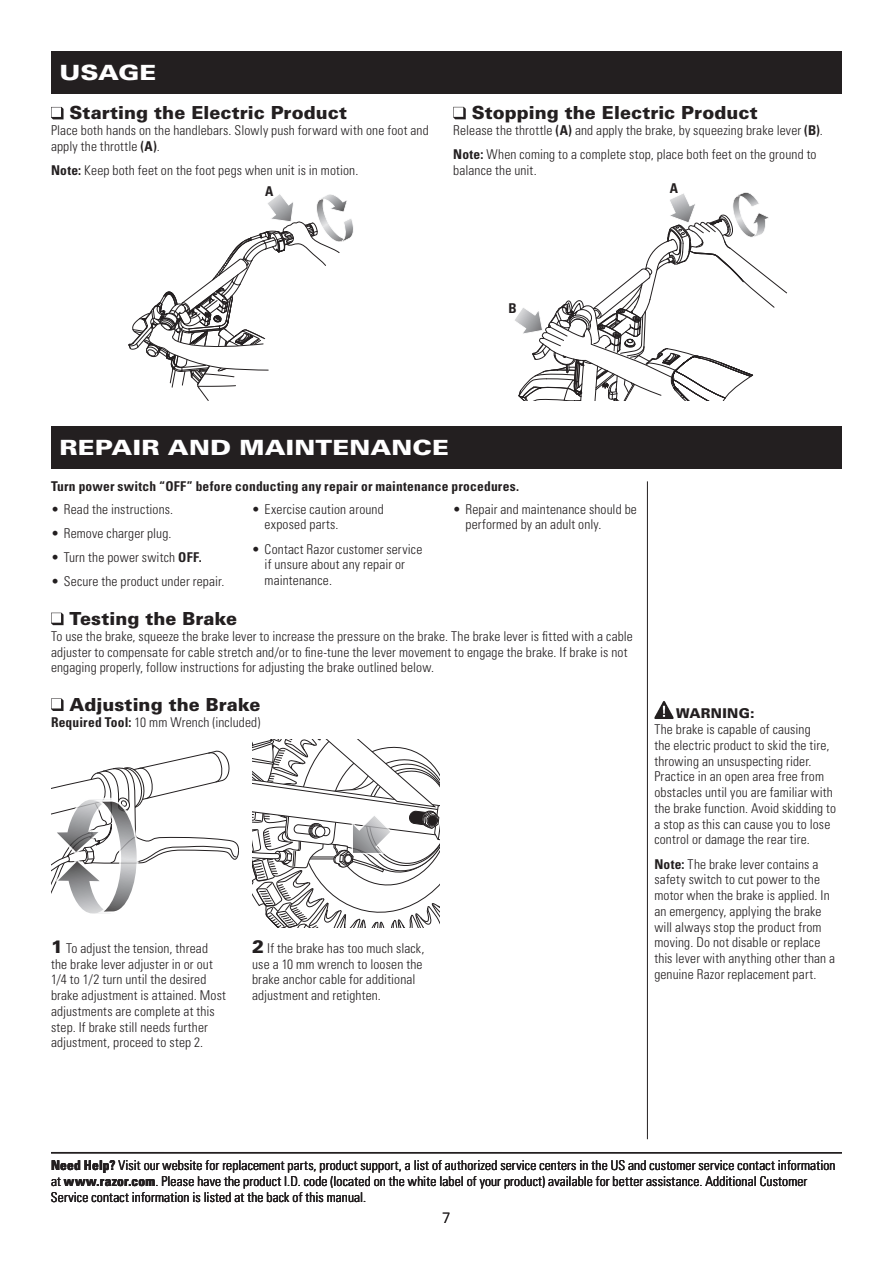
<style>
.page{position:relative;width:893px;height:1263px;background:#fff}
.page>*{position:absolute;margin:0;border:0;box-sizing:border-box;transform-origin:0 0}
.t1{font:900 21px "Univers LT Std";letter-spacing:.005em;color:#fff;scale:1.2 1}
.t2{font:900 18px "Univers LT Std";color:#231f20}
.t3{font:300 15px "Univers LT Std";color:#231f20}
.t4{font:300 condensed 13.5px/15.8px "Univers LT Std";letter-spacing:.01em;color:#231f20}
.t5{font:700 condensed 13.5px "Univers LT Std";letter-spacing:.015em;color:#231f20}
.t6{font:900 13.5px "Univers LT Std";letter-spacing:.02em;color:#231f20}
.s1{font-weight:700}
.s2{font-weight:900;font-stretch:normal;font-size:18px}
</style>
<div class="page">
<svg style="left:129px;top:194px;width:225px;height:207px"></svg>
<svg style="left:515px;top:192px;width:272px;height:209px"></svg>
<svg style="left:51px;top:750px;width:188px;height:164px"></svg>
<svg style="left:252px;top:739px;width:188px;height:189px"></svg>
<div style="left:51px;top:51px;width:791px;height:43px;background:#231f20"></div>
<div style="left:51px;top:426px;width:791px;height:43px;background:#231f20"></div>
<hr style="left:51px;top:1152px;width:791px;height:1px;background:#231f20">
<svg style="left:51px;top:107px;width:13px;height:12px"></svg>
<svg style="left:51px;top:613px;width:13px;height:12px"></svg>
<svg style="left:453px;top:107px;width:13px;height:12px"></svg>
<hr style="left:647px;top:481px;width:1px;height:658px;background:#231f20">
<svg style="left:51px;top:698px;width:13px;height:13px"></svg>
<img style="left:654px;top:701px;width:19px;height:18px">
<h2 class="t1" style="left:60px;top:59px;width:82px">USAGE</h2>
<h3 class="t2" style="left:69px;top:102px;width:279px">Starting the Electric Product</h3>
<p class="t4" style="left:51px;top:123px;width:379px">Place both hands on the handlebars. Slowly push forward with one foot and apply the throttle <span class="s1">(A)</span>.</p>
<p class="t4" style="left:51px;top:163px;width:309px"><span class="s1">Note:</span> Keep both feet on the foot pegs when unit is in motion.</p>
<p class="t5" style="left:265px;top:183px;width:10px">A</p>
<h3 class="t2" style="left:472px;top:102px;width:287px">Stopping the Electric Product</h3>
<p class="t4" style="left:453px;top:122px;width:371px">Release the throttle <span class="s1">(A)</span> and apply the brake, by squeezing brake lever <span class="s1">(B)</span>.</p>
<p class="t4" style="left:453px;top:147px;width:365px"><span class="s1">Note:</span> When coming to a complete stop, place both feet on the ground to balance the unit.</p>
<p class="t5" style="left:670px;top:180px;width:10px">A</p>
<p class="t5" style="left:509px;top:300px;width:10px">B</p>
<h2 class="t1" style="left:60px;top:434px;width:326px">REPAIR AND MAINTENANCE</h2>
<p class="t5" style="left:51px;top:478px;width:470px">Turn power switch “OFF” before conducting any repair or maintenance procedures.</p>
<p class="t4" style="left:51px;top:501px;width:124px">• Read the instructions.</p>
<p class="t4" style="left:51px;top:525px;width:122px">• Remove charger plug.</p>
<p class="t4" style="left:51px;top:550px;width:152px">• Turn the power switch <span class="s1">OFF.</span></p>
<p class="t4" style="left:51px;top:574px;width:175px">• Secure the product under repair.</p>
<p class="t4" style="left:265px;top:501px;width:121px;text-indent:-13px">• Exercise caution around exposed parts.</p>
<p class="t4" style="left:265px;top:541px;width:159px;text-indent:-13px">• Contact Razor customer service if unsure about any repair or maintenance.</p>
<p class="t4" style="left:465px;top:501px;width:173px;text-indent:-13px">• Repair and maintenance should be performed by an adult only.</p>
<h3 class="t2" style="left:69px;top:607px;width:169px">Testing the Brake</h3>
<p class="t4" style="left:51px;top:628px;width:583px">To use the brake, squeeze the brake lever to increase the pressure on the brake. The brake lever is fitted with a cable adjuster to compensate for cable stretch and/or to fine-tune the lever movement to engage the brake. If brake is not engaging properly, follow instructions for adjusting the brake outlined below.</p>
<h3 class="t2" style="left:70px;top:693px;width:192px">Adjusting the Brake</h3>
<p class="t4" style="left:51px;top:714px;width:211px"><span class="s1">Required Tool:</span> 10 mm Wrench (included)</p>
<p class="t4" style="left:51px;top:940px;width:176px"><span class="s2">1</span> To adjust the tension, thread the brake lever adjuster in or out<br>1/4 to 1/2 turn until the desired brake adjustment is attained. Most adjustments are complete at this step. If brake still needs further adjustment, proceed to step 2.</p>
<p class="t4" style="left:252px;top:940px;width:174px"><span class="s2">2</span> If the brake has too much slack, use a 10 mm wrench to loosen the brake anchor cable for additional adjustment and retighten.</p>
<p class="t6" style="left:676px;top:705px;width:80px">WARNING:</p>
<p class="t4" style="left:654px;top:721px;width:183px">The brake is capable of causing<br>the electric product to skid the tire, throwing an unsuspecting rider.<br>Practice in an open area free from obstacles until you are familiar with the brake function. Avoid skidding to a stop as this can cause you to lose control or damage the rear tire.</p>
<p class="t4" style="left:654px;top:856px;width:182px"><span class="s1">Note:</span> The brake lever contains a safety switch to cut power to the motor when the brake is applied. In an emergency, applying the brake will always stop the product from moving. Do not disable or replace this lever with anything other than a genuine Razor replacement part.</p>
<p class="t4" style="left:51px;top:1158px;width:786px"><span class="s1">Need Help?</span> Visit our website for replacement parts, product support, a list of authorized service centers in the US and customer service contact information at <span class="s1">www.razor.com</span>. Please have the product I.D. code (located on the white label of your product) available for better assistance. Additional Customer<br>Service contact information is listed at the back of this manual.</p>
<p class="t3" style="left:442px;top:1208px;width:10px">7</p>
</div>
